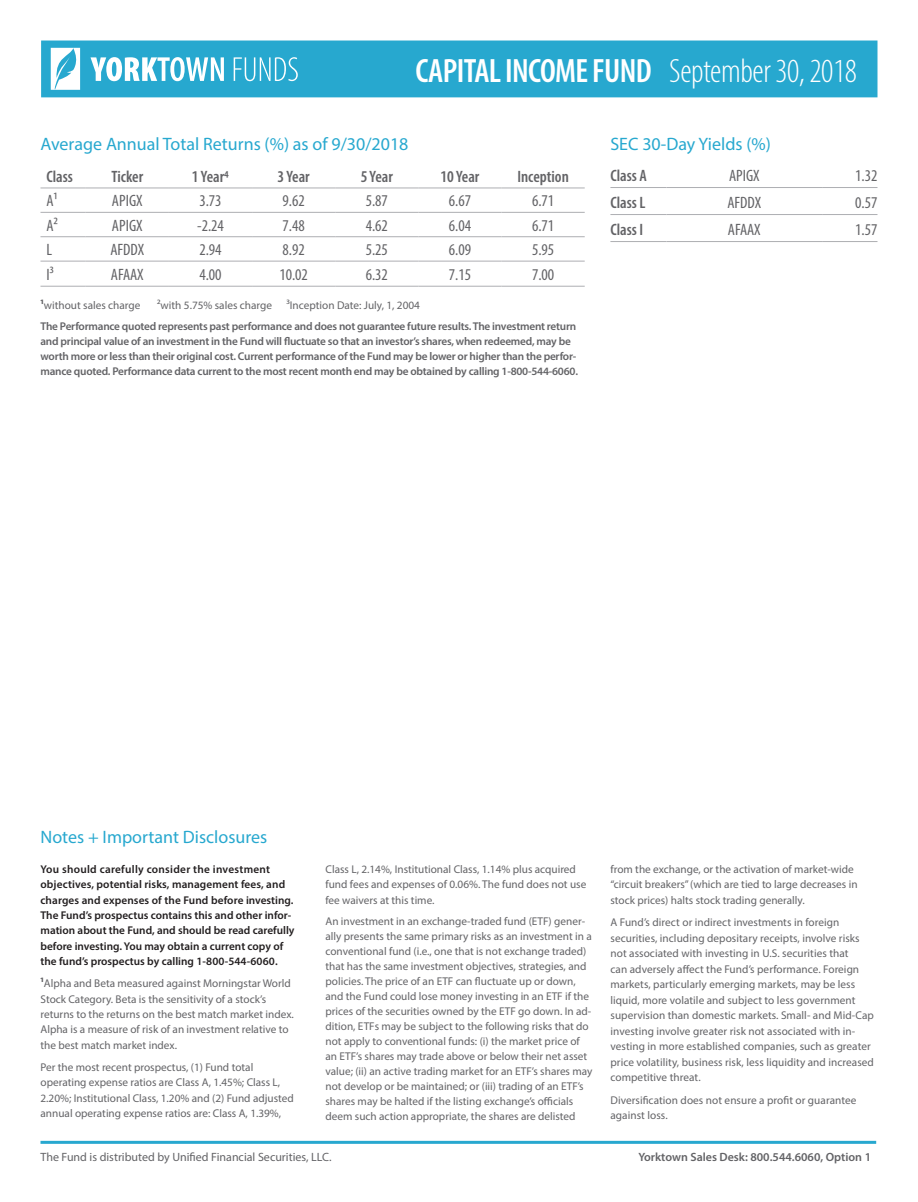
<style>
.page{position:relative;width:918px;height:1202px;background:#fff}
.page>*{position:absolute;margin:0;border:0;box-sizing:border-box;transform-origin:0 0}
.t1{font:600 condensed 33.9px "Myriad Pro";letter-spacing:-.02em;color:#fff}
.t2{font:300 condensed 33.9px "Myriad Pro";letter-spacing:-.01em;color:#fff}
.t3{font:18px "Myriad Pro";color:#27a8cf}
.t4{font:condensed 16.5px "Myriad Pro";color:#636366}
.t5{font:600 condensed 16.5px "Myriad Pro";color:#636366}
.t6{font:12px "Myriad Pro";color:#636366}
.t7{font:600 12px "Myriad Pro";color:#636366}
.t8{font:11.25px/15px "Myriad Pro";color:#636366}
.t9{font:600 11.25px/15px "Myriad Pro";letter-spacing:-.02em;color:#636366}
.t10{font:600 11.25px/15.3px "Myriad Pro";color:#231f20}
.s1{font-weight:700}
</style>
<div class="page">
<hr style="left:40px;top:1140px;width:836px;height:3px;background:#27a8cf">
<div style="left:41px;top:40px;width:837px;height:57px;background:#27a8cf;border:2px solid #27a8cf"></div>
<svg style="left:91px;top:57px;width:133px;height:24px"></svg>
<svg style="left:234px;top:57px;width:64px;height:24px"></svg>
<svg style="left:51px;top:48px;width:29px;height:42px"></svg>
<hr style="left:40px;top:188px;width:46px;height:1px;background:#adaeb2">
<hr style="left:86px;top:188px;width:83px;height:1px;background:#adaeb2">
<hr style="left:169px;top:188px;width:83px;height:1px;background:#adaeb2">
<hr style="left:252px;top:188px;width:83px;height:1px;background:#adaeb2">
<hr style="left:335px;top:188px;width:83px;height:1px;background:#adaeb2">
<hr style="left:418px;top:188px;width:84px;height:1px;background:#adaeb2">
<hr style="left:502px;top:188px;width:83px;height:1px;background:#adaeb2">
<hr style="left:40px;top:212px;width:46px;height:1px;background:#adaeb2">
<hr style="left:86px;top:212px;width:83px;height:1px;background:#adaeb2">
<hr style="left:169px;top:212px;width:83px;height:1px;background:#adaeb2">
<hr style="left:252px;top:212px;width:83px;height:1px;background:#adaeb2">
<hr style="left:335px;top:212px;width:83px;height:1px;background:#adaeb2">
<hr style="left:418px;top:212px;width:84px;height:1px;background:#adaeb2">
<hr style="left:502px;top:212px;width:83px;height:1px;background:#adaeb2">
<hr style="left:40px;top:236px;width:46px;height:1px;background:#adaeb2">
<hr style="left:86px;top:236px;width:83px;height:1px;background:#adaeb2">
<hr style="left:169px;top:236px;width:83px;height:1px;background:#adaeb2">
<hr style="left:252px;top:236px;width:83px;height:1px;background:#adaeb2">
<hr style="left:335px;top:236px;width:83px;height:1px;background:#adaeb2">
<hr style="left:418px;top:236px;width:84px;height:1px;background:#adaeb2">
<hr style="left:502px;top:236px;width:83px;height:1px;background:#adaeb2">
<hr style="left:40px;top:261px;width:46px;height:1px;background:#adaeb2">
<hr style="left:86px;top:261px;width:83px;height:1px;background:#adaeb2">
<hr style="left:169px;top:261px;width:83px;height:1px;background:#adaeb2">
<hr style="left:252px;top:261px;width:83px;height:1px;background:#adaeb2">
<hr style="left:335px;top:261px;width:83px;height:1px;background:#adaeb2">
<hr style="left:418px;top:261px;width:84px;height:1px;background:#adaeb2">
<hr style="left:502px;top:261px;width:83px;height:1px;background:#adaeb2">
<hr style="left:40px;top:286px;width:46px;height:1px;background:#adaeb2">
<hr style="left:86px;top:286px;width:83px;height:1px;background:#adaeb2">
<hr style="left:169px;top:286px;width:83px;height:1px;background:#adaeb2">
<hr style="left:252px;top:286px;width:83px;height:1px;background:#adaeb2">
<hr style="left:335px;top:286px;width:83px;height:1px;background:#adaeb2">
<hr style="left:418px;top:286px;width:84px;height:1px;background:#adaeb2">
<hr style="left:502px;top:286px;width:83px;height:1px;background:#adaeb2">
<hr style="left:610px;top:187px;width:57px;height:1px;background:#adaeb2">
<hr style="left:667px;top:187px;width:155px;height:1px;background:#adaeb2">
<hr style="left:822px;top:187px;width:55px;height:1px;background:#adaeb2">
<hr style="left:610px;top:214px;width:57px;height:1px;background:#adaeb2">
<hr style="left:667px;top:214px;width:155px;height:1px;background:#adaeb2">
<hr style="left:822px;top:214px;width:55px;height:1px;background:#adaeb2">
<hr style="left:610px;top:241px;width:57px;height:1px;background:#adaeb2">
<hr style="left:667px;top:241px;width:155px;height:1px;background:#adaeb2">
<hr style="left:822px;top:241px;width:55px;height:1px;background:#adaeb2">
<p class="t1" style="left:416px;top:49px;width:238px">CAPITAL INCOME FUND</p>
<p class="t2" style="left:669px;top:50px;width:189px">September 30, 2018</p>
<p class="t3" style="left:40px;top:133px;width:370px">Average Annual Total Returns (%) as of 9/30/2018</p>
<p class="t5" style="left:46px;top:166px;width:28px">Class</p>
<p class="t5" style="left:111px;top:166px;width:33px">Ticker</p>
<p class="t5" style="left:192px;top:166px;width:39px">1 Year4</p>
<p class="t5" style="left:278px;top:166px;width:34px">3 Year</p>
<p class="t5" style="left:361px;top:166px;width:34px">5 Year</p>
<p class="t5" style="left:440px;top:166px;width:41px">10 Year</p>
<p class="t5" style="left:517px;top:166px;width:53px">Inception</p>
<p class="t4" style="left:46px;top:191px;width:12px">A1</p>
<p class="t4" style="left:112px;top:191px;width:32px">APIGX</p>
<p class="t4" style="left:199px;top:191px;width:24px">3.73</p>
<p class="t4" style="left:283px;top:191px;width:24px">9.62</p>
<p class="t4" style="left:366px;top:191px;width:24px">5.87</p>
<p class="t4" style="left:449px;top:191px;width:24px">6.67</p>
<p class="t4" style="left:532px;top:191px;width:24px">6.71</p>
<p class="t4" style="left:46px;top:215px;width:13px">A2</p>
<p class="t4" style="left:112px;top:215px;width:32px">APIGX</p>
<p class="t4" style="left:197px;top:215px;width:28px">-2.24</p>
<p class="t4" style="left:283px;top:215px;width:24px">7.48</p>
<p class="t4" style="left:366px;top:215px;width:24px">4.62</p>
<p class="t4" style="left:449px;top:215px;width:24px">6.04</p>
<p class="t4" style="left:532px;top:215px;width:24px">6.71</p>
<p class="t4" style="left:46px;top:240px;width:7px">L</p>
<p class="t4" style="left:110px;top:240px;width:35px">AFDDX</p>
<p class="t4" style="left:199px;top:240px;width:24px">2.94</p>
<p class="t4" style="left:283px;top:240px;width:24px">8.92</p>
<p class="t4" style="left:366px;top:240px;width:24px">5.25</p>
<p class="t4" style="left:449px;top:240px;width:24px">6.09</p>
<p class="t4" style="left:532px;top:240px;width:24px">5.95</p>
<p class="t4" style="left:46px;top:264px;width:9px">I3</p>
<p class="t4" style="left:111px;top:264px;width:34px">AFAAX</p>
<p class="t4" style="left:199px;top:264px;width:24px">4.00</p>
<p class="t4" style="left:279px;top:264px;width:30px">10.02</p>
<p class="t4" style="left:366px;top:264px;width:24px">6.32</p>
<p class="t4" style="left:449px;top:264px;width:24px">7.15</p>
<p class="t4" style="left:532px;top:264px;width:24px">7.00</p>
<p class="t8" style="left:40px;top:297px;width:101px"><span class="s1">1</span>without sales charge</p>
<p class="t8" style="left:157px;top:297px;width:116px">2with 5.75% sales charge</p>
<p class="t8" style="left:286px;top:297px;width:135px">3Inception Date: July, 1, 2004</p>
<p class="t9" style="left:40px;top:319px;width:539px">The Performance quoted represents past performance and does not guarantee future results. The investment return and principal value of an investment in the Fund will fluctuate so that an investor’s shares, when redeemed, may be worth more or less than their original cost. Current performance of the Fund may be lower or higher than the perfor&shy;mance quoted. Performance data current to the most recent month end may be obtained by calling 1-800-544-6060.</p>
<p class="t3" style="left:610px;top:133px;width:162px">SEC 30-Day Yields (%)</p>
<p class="t5" style="left:610px;top:165px;width:38px">Class A</p>
<p class="t4" style="left:729px;top:165px;width:32px">APIGX</p>
<p class="t4" style="left:855px;top:165px;width:24px">1.32</p>
<p class="t5" style="left:610px;top:192px;width:37px">Class L</p>
<p class="t4" style="left:727px;top:192px;width:35px">AFDDX</p>
<p class="t4" style="left:855px;top:192px;width:24px">0.57</p>
<p class="t5" style="left:610px;top:219px;width:34px">Class I</p>
<p class="t4" style="left:728px;top:219px;width:34px">AFAAX</p>
<p class="t4" style="left:855px;top:219px;width:24px">1.57</p>
<p class="t3" style="left:40px;top:826px;width:228px">Notes + Important Disclosures</p>
<p class="t10" style="left:40px;top:861px;width:256px">You should carefully consider the investment objectives, potential risks, management fees, and charges and expenses of the Fund before investing.<br>The Fund’s prospectus contains this and other infor&shy;mation about the Fund, and should be read carefully before investing. You may obtain a current copy of the fund’s prospectus by calling 1-800-544-6060.</p>
<p class="t8" style="left:40px;top:975px;width:255px;line-height:15.5px"><span class="s1">1</span>Alpha and Beta measured against Morningstar World Stock Category. Beta is the sensitivity of a stock’s returns to the returns on the best match market index.<br>Alpha is a measure of risk of an investment relative to the best match market index.</p>
<p class="t8" style="left:40px;top:1059px;width:255px">Per the most recent prospectus, (1) Fund total operating expense ratios are Class A, 1.45%; Class L, 2.20%; Institutional Class, 1.20% and (2) Fund adjusted annual operating expense ratios are: Class A, 1.39%,</p>
<p class="t8" style="left:326px;top:861px;width:262px">Class L, 2.14%, Institutional Class, 1.14% plus acquired fund fees and expenses of 0.06%. The fund does not use fee waivers at this time.</p>
<p class="t8" style="left:326px;top:913px;width:268px">An investment in an exchange-traded fund (ETF) gener&shy;ally presents the same primary risks as an investment in a conventional fund (i.e., one that is not exchange traded) that has the same investment objectives, strategies, and policies. The price of an ETF can fluctuate up or down, and the Fund could lose money investing in an ETF if the prices of the securities owned by the ETF go down. In ad&shy;dition, ETFs may be subject to the following risks that do not apply to conventional funds: (i) the market price of an ETF’s shares may trade above or below their net asset value; (ii) an active trading market for an ETF’s shares may not develop or be maintained; or (iii) trading of an ETF’s shares may be halted if the listing exchange’s officials deem such action appropriate, the shares are delisted</p>
<p class="t8" style="left:610px;top:861px;width:249px;line-height:15.5px">from the exchange, or the activation of market-wide “circuit breakers” (which are tied to large decreases in stock prices) halts stock trading generally.</p>
<p class="t8" style="left:610px;top:914px;width:265px;line-height:15.6px">A Fund’s direct or indirect investments in foreign securities, including depositary receipts, involve risks not associated with investing in U.S. securities that<br>can adversely affect the Fund’s performance. Foreign markets, particularly emerging markets, may be less liquid, more volatile and subject to less government supervision than domestic markets. Small- and Mid-Cap investing involve greater risk not associated with in&shy;vesting in more established companies, such as greater price volatility, business risk, less liquidity and increased competitive threat.</p>
<p class="t8" style="left:610px;top:1092px;width:248px;line-height:15.6px">Diversification does not ensure a profit or guarantee against loss.</p>
<p class="t6" style="left:40px;top:1149px;width:293px">The Fund is distributed by Unified Financial Securities, LLC.</p>
<p class="t7" style="left:638px;top:1149px;width:234px">Yorktown Sales Desk: 800.544.6060, Option 1</p>
</div>
